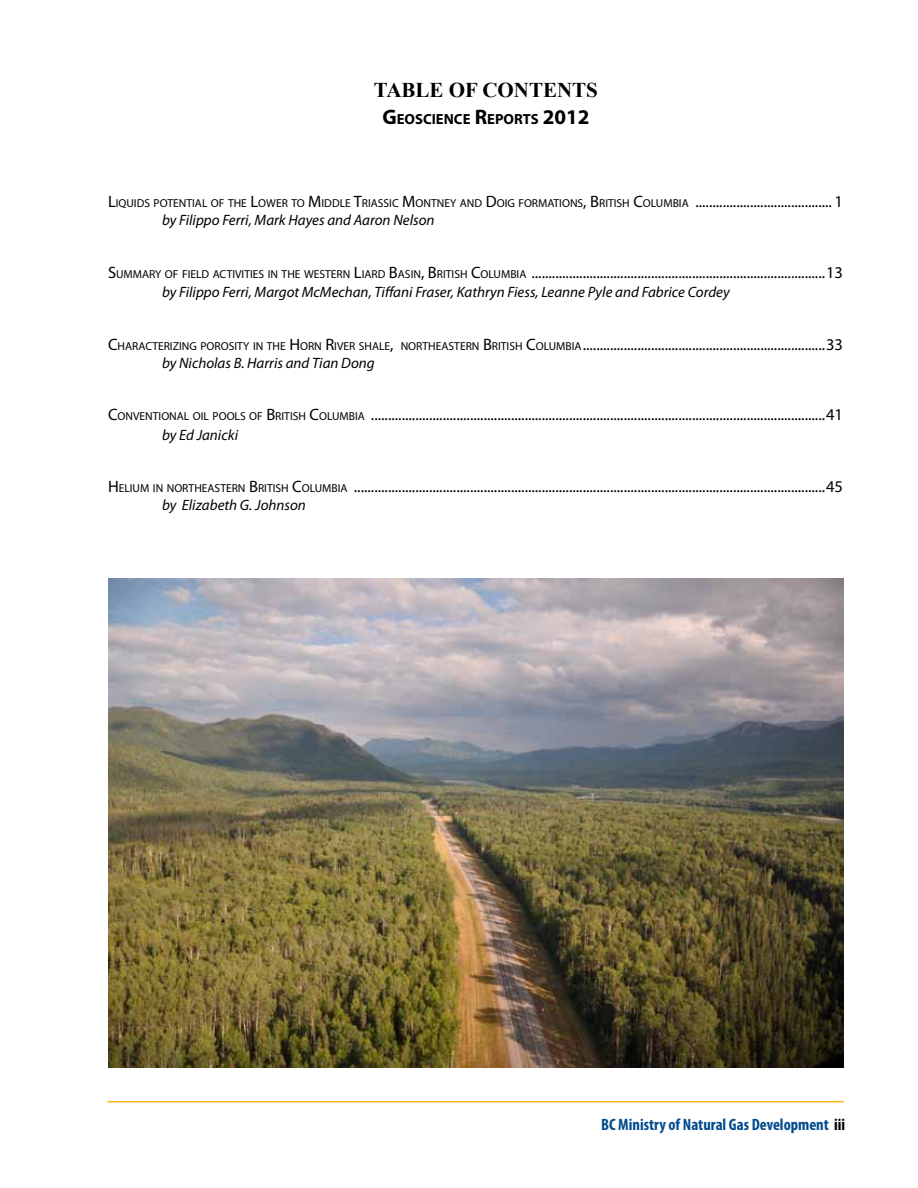
<style>
.page{position:relative;width:918px;height:1188px;background:#fff}
.page>*{position:absolute;margin:0;border:0;box-sizing:border-box;transform-origin:0 0}
.t1{font:700 21px "Times New Roman";color:#000}
.t2{font:16.5px "Myriad Pro";color:#000}
.t3{font:700 condensed 16.5px "Myriad Pro";color:#004b8d}
.t4{font:italic 15px "Myriad Pro";color:#000}
.t5{font:700 14.7px "Myriad Pro";color:#000}
.t6{font:11.55px "Myriad Pro";color:#000}
.s1{font-size:21px}
.s2{font-size:16.5px}
.s3{font-size:11.55px}
.s4{color:#000}
</style>
<div class="page">
<hr style="left:107px;top:1101px;width:737px;height:1px;background:#fdb913">
<img style="left:108px;top:579px;width:736px;height:489px">
<p class="t1" style="left:374px;top:75px;width:226px">TABLE OF CONTENT S</p>
<p class="t5" style="left:382px;top:109px;width:209px"><span class="s1">G</span>EOSCIENCE <span class="s1">R</span>EPORTS <span class="s1">2012</span></p>
<p class="t6" style="left:108px;top:197px;width:736px"><span class="s2">L</span>IQUIDS POTENTIAL OF THE <span class="s2">L</span>OWER TO <span class="s2">M</span>IDDLE <span class="s2">T</span>RIASSIC <span class="s2">M</span>ONTNEY AND <span class="s2">D</span>OIG FORMATIONS<span class="s2">, B</span>RITISH <span class="s2">C</span>OLUMBIA <span class="s2">........................................ 1</span></p>
<p class="t4" style="left:162px;top:211px;width:274px">by Filippo Ferri, Mark Hayes and Aaron Nelson</p>
<p class="t2" style="left:108px;top:262px;width:736px">S<span class="s3">UMMARY OF FIELD ACTIVITIES IN THE WESTERN</span> L<span class="s3">IARD</span> B<span class="s3">ASIN</span>, B<span class="s3">RITISH</span> C<span class="s3">OLUMBIA</span> ......................................................................................13</p>
<p class="t4" style="left:162px;top:283px;width:569px">by Filippo Ferri, Margot McMechan, Tiffani Fraser, Kathryn Fiess, Leanne Pyle and Fabrice Cordey</p>
<p class="t2" style="left:108px;top:334px;width:737px">C<span class="s3">HARACTERIZING POROSITY IN THE</span> H <span class="s3">ORN</span> R<span class="s3">IVER SHALE</span>, <span class="s3">NORTHEASTERN</span> B<span class="s3">RITISH</span> C<span class="s3">OLUMBIA</span>.......................................................................33</p>
<p class="t4" style="left:162px;top:353px;width:214px">by Nicholas B. Harris and Tian Dong</p>
<p class="t2" style="left:108px;top:404px;width:737px">C<span class="s3">ONVENTIONAL OIL POOLS OF</span> B<span class="s3">RITISH</span> C<span class="s3">OLUMBIA</span> .....................................................................................................................................41</p>
<p class="t4" style="left:162px;top:425px;width:78px">by Ed Janicki</p>
<p class="t2" style="left:108px;top:476px;width:737px">H <span class="s3">ELIUM IN NORTHEASTERN</span> B<span class="s3">RITISH</span> C<span class="s3">OLUMBIA</span> ..........................................................................................................................................45</p>
<p class="t4" style="left:162px;top:496px;width:146px">by Elizabeth G. Johnson</p>
<p class="t3" style="left:601px;top:1114px;width:246px">BC Ministry of Natural Gas Development <span class="s4">iii</span></p>
</div>
